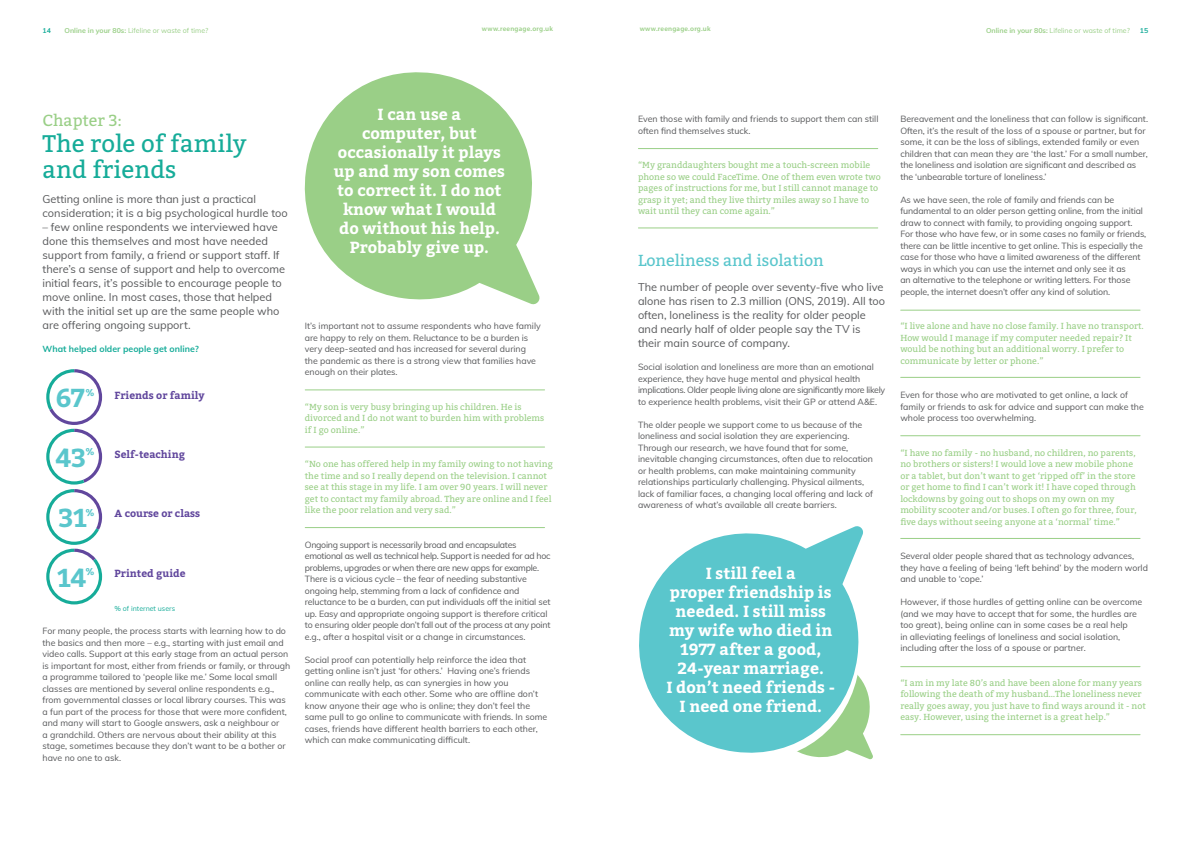
<style>
.page{position:relative;width:1191px;height:842px;background:#fff}
.page>*{position:absolute;margin:0;border:0;box-sizing:border-box;transform-origin:0 0}
.t1{font:700 25.8px "Bitter";letter-spacing:-.02em;color:#5ac6cc}
.t2{font:24px/26px "Bitter";color:#16ac99}
.t3{font:700 16px/19px "Bitter";color:#fff;text-align:center}
.t4{font:16px "Bitter";color:#5ac6cc}
.t5{font:16px "Bitter";color:#9acf87}
.t6{font:11px/14px "Muli";color:#57585a}
.t7{font:700 10.3px "Bitter";color:#61479d}
.t8{font:700 9.8px "Bitter";color:#5ac6cc}
.t9{font:8.8px/11.5px "Muli";color:#57585a}
.t10{font:8.8px/11.5px "Bitter";color:#9acf87}
.t11{font:700 8.8px "Muli";color:#16ac99}
.t12{font:7px "Muli";color:#9acf87}
.t13{font:600 7px "Myriad Pro";letter-spacing:.03em;color:#9acf87}
.t14{font:7px "Muli";color:#16ac99}
.t15{font:700 7px "Muli";color:#16ac99}
.s1{font-weight:700}
</style>
<div class="page">
<svg style="left:866px;top:689px;width:7px;height:71px"></svg>
<svg style="left:304px;top:72px;width:236px;height:233px;fill:#9acf87"></svg>
<svg style="left:639px;top:526px;width:225px;height:232px;fill:#5ac6cc"></svg>
<svg style="left:46px;top:369px;width:57px;height:236px"></svg>
<hr style="left:638px;top:148px;width:239px;height:1px;background:#9acf87">
<hr style="left:638px;top:228px;width:239px;height:1px;background:#9acf87">
<hr style="left:305px;top:447px;width:239px;height:1px;background:#9acf87">
<hr style="left:305px;top:527px;width:239px;height:1px;background:#9acf87">
<hr style="left:305px;top:389px;width:239px;height:1px;background:#9acf87">
<hr style="left:900px;top:310px;width:240px;height:1px;background:#9acf87">
<hr style="left:900px;top:435px;width:240px;height:1px;background:#9acf87">
<hr style="left:900px;top:538px;width:240px;height:1px;background:#9acf87">
<hr style="left:900px;top:666px;width:240px;height:1px;background:#9acf87">
<hr style="left:900px;top:734px;width:240px;height:1px;background:#9acf87">
<hr style="left:900px;top:377px;width:240px;height:1px;background:#9acf87">
<p class="t13" style="left:482px;top:25px;width:72px">www.reengage.org.uk</p>
<p class="t13" style="left:639px;top:25px;width:72px">www.reengage.org.uk</p>
<p class="t15" style="left:43px;top:25px;width:10px">14</p>
<p class="t12" style="left:65px;top:25px;width:145px"><span class="s1">Online in your 80s:</span> Lifeline or waste of time?</p>
<p class="t12" style="left:986px;top:25px;width:145px"><span class="s1">Online in your 80s:</span> Lifeline or waste of time?</p>
<p class="t15" style="left:1139px;top:25px;width:10px">15</p>
<h3 class="t5" style="left:43px;top:110px;width:81px">Chapter 3:</h3>
<h2 class="t2" style="left:43px;top:131px;width:206px">The role of family and friends</h2>
<p class="t6" style="left:43px;top:192px;width:247px">Getting online is more than just a practical consideration; it is a big psychological hurdle too</p>
<p class="t6" style="left:43px;top:220px;width:244px">– few online respondents we interviewed have done this themselves and most have needed support from family, a friend or support staff. If there’s a sense of support and help to overcome initial fears, it’s possible to encourage people to move online. In most cases, those that helped with the initial set up are the same people who are offering ongoing support.</p>
<p class="t11" style="left:43px;top:343px;width:158px">What helped older people get online?</p>
<p class="t7" style="left:115px;top:389px;width:91px">Friends or family</p>
<h1 class="t1" style="left:56px;top:381px;width:31px">67</h1>
<p class="t8" style="left:85px;top:386px;width:11px">%</p>
<h1 class="t1" style="left:56px;top:441px;width:32px">43</h1>
<p class="t8" style="left:85px;top:446px;width:11px">%</p>
<p class="t7" style="left:115px;top:448px;width:72px">Self-teaching</p>
<h1 class="t1" style="left:58px;top:501px;width:30px">31</h1>
<p class="t8" style="left:85px;top:506px;width:11px">%</p>
<p class="t7" style="left:115px;top:507px;width:87px">A course or class</p>
<h1 class="t1" style="left:57px;top:561px;width:31px">14</h1>
<p class="t8" style="left:85px;top:565px;width:11px">%</p>
<p class="t7" style="left:115px;top:566px;width:72px">Printed guide</p>
<p class="t14" style="left:115px;top:603px;width:62px">% of internet users</p>
<p class="t9" style="left:43px;top:625px;width:249px">For many people, the process starts with learning how to do the basics and then more – e.g., starting with just email and video calls. Support at this early stage from an actual person is important for most, either from friends or family, or through a programme tailored to ‘people like me.’ Some local small classes are mentioned by several online respondents e.g., from governmental classes or local library courses. This was a fun part of the process for those that were more confident, and many will start to Google answers, ask a neighbour or<br>a grandchild. Others are nervous about their ability at this stage, sometimes because they don’t want to be a bother or have no one to ask.</p>
<h3 class="t3" style="left:334px;top:106px;width:173px">I can use a<br>computer, but occasionally it plays up and my son comes to correct it. I do not know what I would do without his help.<br>Probably give up.</h3>
<p class="t9" style="left:305px;top:320px;width:237px">It’s important not to assume respondents who have family are happy to rely on them. Reluctance to be a burden is very deep-seated and has increased for several during the pandemic as there is a strong view that families have enough on their plates.</p>
<p class="t10" style="left:305px;top:401px;width:241px">“My son is very busy bringing up his children. He is divorced and I do not want to burden him with problems if I go online.”</p>
<p class="t10" style="left:305px;top:458px;width:249px">“No one has offered help in my family owing to not having the time and so I really depend on the television. I cannot see at this stage in my life. I am over 90 years. I will never get to contact my family abroad. They are online and I feel like the poor relation and very sad.”</p>
<p class="t9" style="left:305px;top:538px;width:247px">Ongoing support is necessarily broad and encapsulates emotional as well as technical help. Support is needed for ad hoc problems, upgrades or when there are new apps for example.<br>There is a vicious cycle – the fear of needing substantive ongoing help, stemming from a lack of confidence and reluctance to be a burden, can put individuals off the initial set up. Easy and appropriate ongoing support is therefore critical to ensuring older people don’t fall out of the process at any point e.g., after a hospital visit or a change in circumstances.</p>
<p class="t9" style="left:305px;top:653px;width:244px">Social proof can potentially help reinforce the idea that getting online isn’t just ‘for others.’ Having one’s friends online can really help, as can synergies in how you communicate with each other. Some who are offline don’t know anyone their age who is online; they don’t feel the same pull to go online to communicate with friends. In some cases, friends have different health barriers to each other, which can make communicating difficult.</p>
<p class="t9" style="left:638px;top:113px;width:242px">Even those with family and friends to support them can still often find themselves stuck.</p>
<p class="t10" style="left:638px;top:159px;width:244px">“My granddaughters bought me a touch-screen mobile phone so we could FaceTime. One of them even wrote two pages of instructions for me, but I still cannot manage to grasp it yet; and they live thirty miles away so I have to wait until they can come again.”</p>
<h3 class="t4" style="left:638px;top:250px;width:187px">Loneliness and isolation</h3>
<p class="t6" style="left:638px;top:280px;width:249px">The number of people over seventy-five who live alone has risen to 2.3 million (ONS, 2019). All too often, loneliness is the reality for older people and nearly half of older people say the TV is their main source of company.</p>
<p class="t9" style="left:638px;top:361px;width:249px">Social isolation and loneliness are more than an emotional experience, they have huge mental and physical health implications. Older people living alone are significantly more likely to experience health problems, visit their GP or attend A&amp;E.</p>
<p class="t9" style="left:638px;top:418px;width:236px">The older people we support come to us because of the loneliness and social isolation they are experiencing.<br>Through our research, we have found that for some, inevitable changing circumstances, often due to relocation or health problems, can make maintaining community relationships particularly challenging. Physical ailments, lack of familiar faces, a changing local offering and lack of awareness of what’s available all create barriers.</p>
<h3 class="t3" style="left:666px;top:564px;width:170px">I still feel a<br>proper friendship is needed. I still miss my wife who died in<br>1977 after a good,<br>24-year marriage.<br>I don’t need friends -<br>I need one friend.</h3>
<p class="t9" style="left:900px;top:113px;width:249px">Bereavement and the loneliness that can follow is significant.<br>Often, it’s the result of the loss of a spouse or partner, but for some, it can be the loss of siblings, extended family or even children that can mean they are ‘the last.’ For a small number, the loneliness and isolation are significant and described as the ‘unbearable torture of loneliness.’</p>
<p class="t9" style="left:900px;top:193px;width:247px">As we have seen, the role of family and friends can be fundamental to an older person getting online, from the initial draw to connect with family, to providing ongoing support.<br>For those who have few, or in some cases no family or friends, there can be little incentive to get online. This is especially the case for those who have a limited awareness of the different ways in which you can use the internet and only see it as<br>an alternative to the telephone or writing letters. For those people, the internet doesn’t offer any kind of solution.</p>
<p class="t10" style="left:900px;top:321px;width:245px">“I live alone and have no close family. I have no transport.<br>How would I manage if my computer needed repair? It would be nothing but an additional worry. I prefer to communicate by letter or phone.”</p>
<p class="t9" style="left:900px;top:389px;width:245px">Even for those who are motivated to get online, a lack of family or friends to ask for advice and support can make the whole process too overwhelming.</p>
<p class="t10" style="left:900px;top:447px;width:238px">“I have no family - no husband, no children, no parents, no brothers or sisters! I would love a new mobile phone or a tablet, but don’t want to get ‘ripped off’ in the store or get home to find I can’t work it! I have coped through lockdowns by going out to shops on my own on my mobility scooter and/or buses. I often go for three, four, five days without seeing anyone at a ‘normal’ time.”</p>
<p class="t9" style="left:900px;top:550px;width:249px">Several older people shared that as technology advances, they have a feeling of being ‘left behind’ by the modern world and unable to ‘cope.’</p>
<p class="t9" style="left:900px;top:596px;width:243px">However, if those hurdles of getting online can be overcome (and we may have to accept that for some, the hurdles are too great), being online can in some cases be a real help<br>in alleviating feelings of loneliness and social isolation, including after the loss of a spouse or partner.</p>
<p class="t10" style="left:900px;top:677px;width:247px">“I am in my late 80’s and have been alone for many years following the death of my husband…The loneliness never really goes away, you just have to find ways around it - not easy. However, using the internet is a great help.”</p>
</div>
